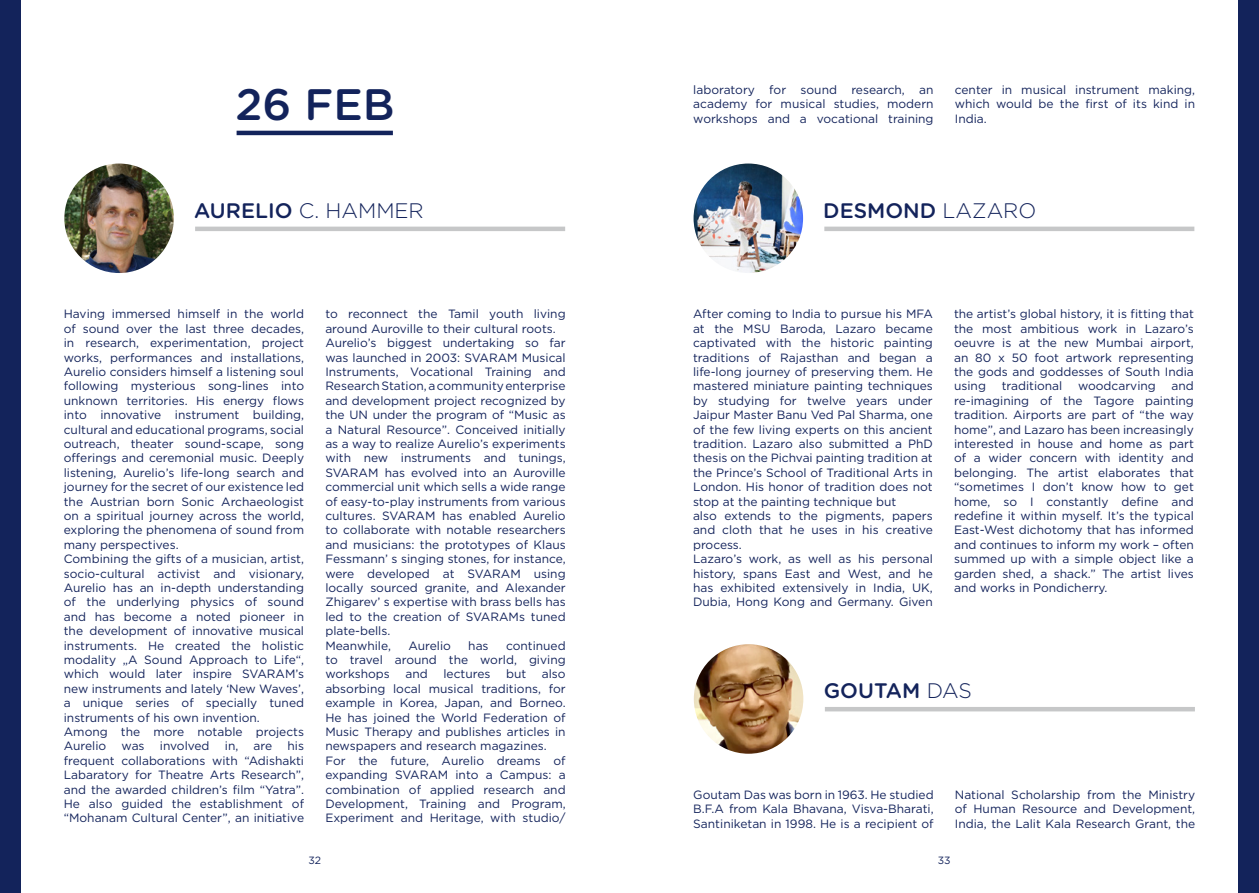
<style>
.page{position:relative;width:1259px;height:893px;background:#fff}
.page>*{position:absolute;margin:0;border:0;box-sizing:border-box;transform-origin:0 0}
.t1{font:500 44.1px "Gotham Rounded";color:#13235b}
.t2{font:500 21px "Gotham Rounded";color:#13235b}
.t3{font:300 21px "Gotham";color:#13235b}
.t4{font:12px/14.4px "Gotham";color:#13235b;text-align:justify}
.t5{font:10.5px "Gotham";color:#13235b}
.s1{font-family:"Gotham Rounded";font-weight:500}
.s2{font-family:"Gotham";font-weight:300}
</style>
<div class="page">
<div style="left:0;top:0;width:21px;height:893px;background:#13235b"></div>
<div style="left:1237px;top:0;width:22px;height:893px;background:#13235b"></div>
<hr style="left:195px;top:227px;width:370px;height:4px;background:#c6c7c8">
<img style="left:64px;top:164px;width:110px;height:109px;border-radius:55px">
<hr style="left:237px;top:131px;width:156px;height:4px;background:#13235b">
<hr style="left:824px;top:227px;width:370px;height:4px;background:#c6c7c8">
<img style="left:693px;top:164px;width:110px;height:109px;border-radius:55px">
<hr style="left:825px;top:707px;width:370px;height:4px;background:#c6c7c8">
<img style="left:694px;top:644px;width:109px;height:110px;border-radius:55px">
<h1 class="t1" style="left:235px;top:73px;width:161px">26 FEB</h1>
<h2 class="t3" style="left:194px;top:199px;width:231px"><span class="s1">AURELIO</span> C. HAMMER</h2>
<p class="t4" style="left:64px;top:307px;width:242px;text-align:left">Having immersed himself in the world of sound over the last three decades, in research, experimentation, project works, performances and installations, Aurelio considers himself a listening soul following mysterious song-lines into unknown territories. His energy flows into innovative instrument building, cultural and educational programs, social outreach, theater sound-scape, song offerings and ceremonial music. Deeply listening, Aurelio’s life-long search and journey for the secret of our existence led the Austrian born Sonic Archaeologist on a spiritual journey across the world, exploring the phenomena of sound from many perspectives.<br>Combining the gifts of a musician, artist, socio-cultural activist and visionary, Aurelio has an in-depth understanding of the underlying physics of sound and has become a noted pioneer in the development of innovative musical instruments. He created the holistic modality „A Sound Approach to Life“, which would later inspire SVARAM’s new instruments and lately ‘New Waves’, a unique series of specially tuned instruments of his own invention.<br>Among the more notable projects Aurelio</p>
<p class="t4" style="left:64px;top:739px;width:242px;text-indent:224px">his frequent collaborations with “Adishakti Labaratory for Theatre Arts Research”, and the awarded children’s film “Yatra”.<br>He also guided the establishment of “Mohanam Cultural Center”, an initiative</p>
<p class="t4" style="left:122px;top:739px;width:25px">was</p>
<p class="t4" style="left:160px;top:739px;width:51px">involved</p>
<p class="t4" style="left:225px;top:739px;width:15px">in,</p>
<p class="t4" style="left:254px;top:739px;width:20px">are</p>
<p class="t4" style="left:325px;top:307px;width:242px;text-align:left">to reconnect the Tamil youth living around Auroville to their cultural roots.<br>Aurelio’s biggest undertaking so far was launched in 2003: SVARAM Musical Instruments, Vocational Training and Research Station, a community enterprise and development project recognized by the UN under the program of “Music as a Natural Resource”. Conceived initially as a way to realize Aurelio’s experiments with new instruments and tunings, SVARAM has evolved into an Auroville commercial unit which sells a wide range of easy-to-play instruments from various cultures. SVARAM has enabled Aurelio to collaborate with notable researchers and musicians: the prototypes of Klaus Fessmann’ s singing stones, for instance, were developed at SVARAM using locally sourced granite, and Alexander Zhigarev’ s expertise with brass bells has led to the creation of SVARAMs tuned plate-bells.<br>Meanwhile,</p>
<p class="t4" style="left:325px;top:638px;width:242px;text-indent:181px">continued to travel around the world, giving workshops</p>
<p class="t4" style="left:408px;top:638px;width:44px">Aurelio</p>
<p class="t4" style="left:468px;top:638px;width:22px">has</p>
<p class="t4" style="left:325px;top:667px;width:242px;text-align:left;text-indent:216px">also absorbing local musical traditions, for example in Korea, Japan, and Borneo.<br>He has joined the World Federation of Music Therapy and publishes articles in newspapers and research magazines.<br>For the future, Aurelio dreams of expanding SVARAM into a Campus: a combination of applied research and Development, Training and Program, Experiment and Heritage, with studio/</p>
<p class="t4" style="left:405px;top:667px;width:24px">and</p>
<p class="t4" style="left:443px;top:667px;width:49px">lectures</p>
<p class="t4" style="left:506px;top:667px;width:22px">but</p>
<p class="t4" style="left:693px;top:82px;width:242px">laboratory for sound research, an academy for musical studies, modern workshops and a vocational training</p>
<p class="t4" style="left:955px;top:82px;width:242px">center in musical instrument making, which would be the first of its kind in India.</p>
<h2 class="t2" style="left:823px;top:195px;width:214px">DESMOND <span class="s2">LAZARO</span></h2>
<p class="t4" style="left:693px;top:307px;width:241px;text-align:left">After coming to India to pursue his MFA at the MSU Baroda, Lazaro became captivated with the historic painting traditions of Rajasthan and began a life-long journey of preserving them. He mastered miniature painting techniques by studying for twelve years under Jaipur Master Banu Ved Pal Sharma, one of the few living experts on this ancient tradition. Lazaro also submitted a PhD thesis on the Pichvai painting tradition at the Prince’s School of Traditional Arts in London. His honor of tradition does not stop at the painting technique but<br>also extends to the pigments, papers and cloth that he uses in his creative process.<br>Lazaro’s work, as well as his personal history, spans East and West, and he has exhibited extensively in India, UK, Dubia, Hong Kong and Germany. Given</p>
<p class="t4" style="left:954px;top:307px;width:241px">the artist’s global history, it is fitting that the most ambitious work in Lazaro’s oeuvre is at the new Mumbai airport, an 80 x 50 foot artwork representing the gods and goddesses of South India using</p>
<p class="t4" style="left:954px;top:379px;width:241px;text-indent:217px">and re-imagining of the Tagore painting tradition. Airports are part of “the way home”, and Lazaro has been increasingly interested in house and home as part of a wider concern with identity and belonging. The artist elaborates that “sometimes I don’t know how to get home, so I constantly define and redefine it within myself. It’s the typical East-West dichotomy that has informed and continues to inform my work – often summed up with a simple object like a garden shed, a shack.” The artist lives and works in Pondicherry.</p>
<p class="t4" style="left:1001px;top:379px;width:62px">traditional</p>
<p class="t4" style="left:1078px;top:379px;width:79px">woodcarving</p>
<h2 class="t2" style="left:824px;top:675px;width:150px">GOUTAM <span class="s2">DAS</span></h2>
<p class="t4" style="left:693px;top:787px;width:242px">Goutam Das was born in 1963. He studied B.F.A from Kala Bhavana, Visva-Bharati, Santiniketan in 1998. He is a recipient of</p>
<p class="t4" style="left:955px;top:787px;width:242px">National Scholarship from the Ministry of Human Resource and Development, India, the Lalit Kala Research Grant, the</p>
<p class="t5" style="left:308px;top:854px;width:14px">32</p>
<p class="t5" style="left:938px;top:854px;width:14px">33</p>
</div>
